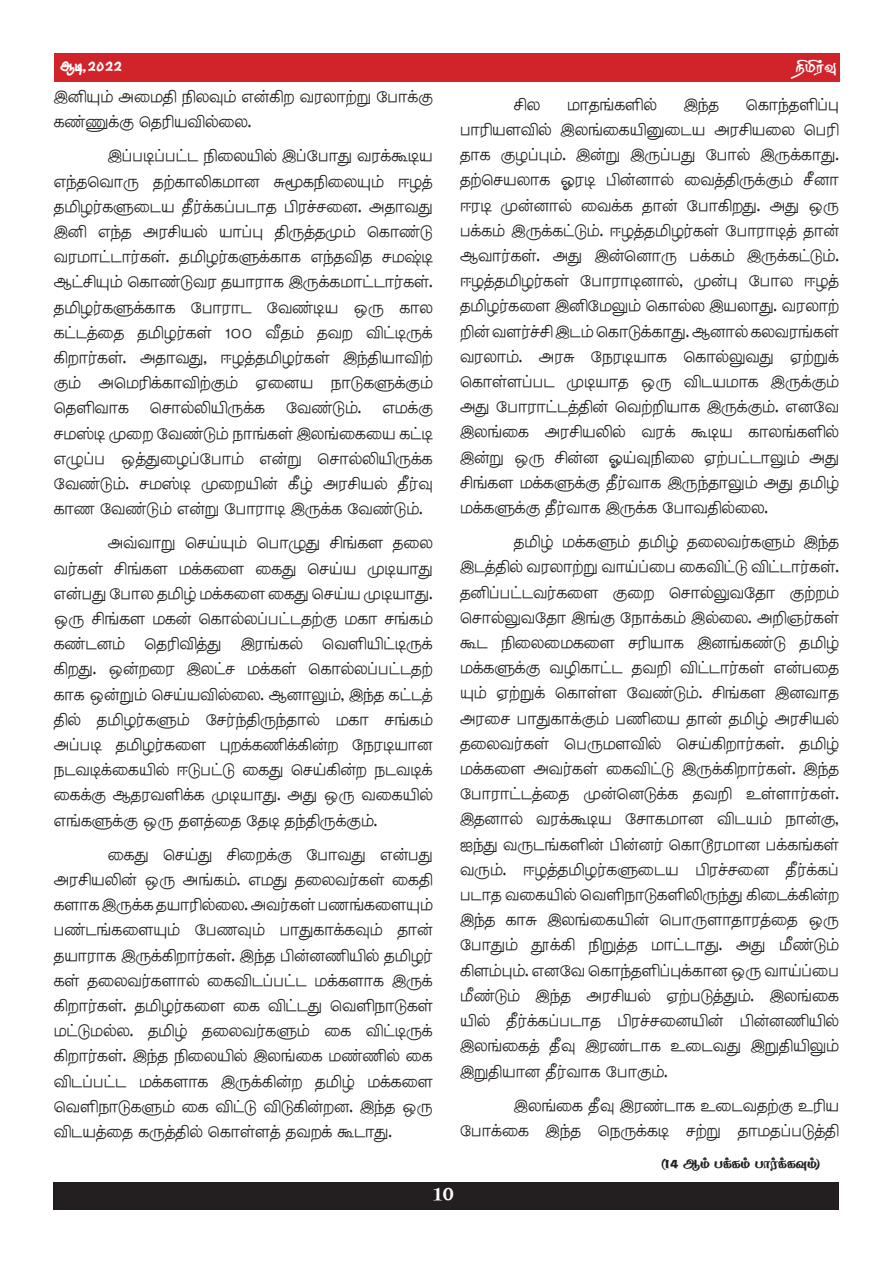
<style>
.page{position:relative;width:893px;height:1263px;background:#fff}
.page>*{position:absolute;margin:0;border:0;box-sizing:border-box;transform-origin:0 0}
.t1{font:27px "NC Geetha";color:#fff}
.t2{font:21px/25.2px "NC Veena";color:#231f20;text-align:justify}
.t3{font:19.5px "NC Elam";color:#fff}
.t4{font:19.5px "NC Kanesh";color:#fff}
.t5{font:18px "NC Vemalan";color:#231f20}
</style>
<div class="page">
<div style="left:54px;top:54px;width:785px;height:28px;background:#d1232a"></div>
<div style="left:54px;top:1182px;width:785px;height:27px;background:#231f20"></div>
<p class="t3" style="left:60px;top:56px;width:64px">Mb&gt;2022</p>
<p class="t4" style="left:796px;top:57px;width:42px">epkpu;T</p>
<p class="t2" style="left:54px;top:84px;width:380px">,dpAk; mikjp epyTk; vd;fpw tuyhw;W Nghf;F fz;Zf;F njupatpy;iy.</p>
<p class="t2" style="left:54px;top:144px;width:380px;text-indent:54px">,g;gbg;gl;l epiyapy; ,g;NghJ tuf;$ba ve;jnthU jw;fhypfkhd R%fepiyAk; &lt;oj; jkpou;fSila jPu;f;fg;glhj gpur;rid. mjhtJ ,dp ve;j murpay; ahg;G jpUj;jKk; nfhz;L tukhl;lhu;fs;. jkpou;fSf;fhf ve;jtpj rk\;b Ml;rpAk; nfhz;Ltu jahuhf ,Uf;fkhl;lhu;fs;. jkpou;fSf;fhf Nghuhl Ntz;ba xU fhy fl;lj;ij jkpou;fs; 100 tPjk; jtw tpl;bUf; fpwhu;fs;. mjhtJ&gt; &lt;oj;jkpou;fs; ,e;jpahtpw; Fk; mnkupf;fhtpw;Fk; Vida ehLfSf;Fk; njspthf nrhy;ypapUf;f Ntz;Lk;. vkf;F rk];b Kiw Ntz;Lk; ehq;fs; ,yq;ifia fl;b vOg;g xj;Jiog;Nghk; vd;W nrhy;ypapUf;f Ntz;Lk;. rk];b Kiwapd; fPo; murpay; jPu;T fhz Ntz;Lk; vd;W Nghuhb ,Uf;f Ntz;Lk;.</p>
<p class="t2" style="left:54px;top:531px;width:380px;text-indent:54px">mt;thW nra;Ak; nghOJ rpq;fs jiy tu;fs; rpq;fs kf;fis ifJ nra;a KbahJ vd;gJ Nghy jkpo; kf;fis ifJ nra;a KbahJ. xU rpq;fs kfd; nfhy;yg;gl;ljw;F kfh rq;fk; fz;ldk; njuptpj;J ,uq;fy; ntspapl;bUf; fpwJ. xd;wiu ,yl;r kf;fs; nfhy;yg;gl;ljw; fhf xd;Wk; nra;atpy;iy. MdhYk;&gt; ,e;j fl;lj; jpy; jkpou;fSk; Nru;e;jpUe;jhy; kfh rq;fk; mg;gb jkpou;fis Gwf;fzpf;fpd;w Neubahd eltbf;ifapy; &lt;Lgl;L ifJ nra;fpd;w eltbf; iff;F Mjutspf;f KbahJ. mJ xU tifapy; vq;fSf;F xU jsj;ij Njb je;jpUf;Fk;.</p>
<p class="t2" style="left:54px;top:842px;width:380px;text-indent:54px">ifJ nra;J rpiwf;F NghtJ vd;gJ murpaypd; xU mq;fk;. vkJ jiytu;fs; ifjp fshf ,Uf;f jahupy;iy. mtu;fs; gzq;fisAk; gz;lq;fisAk; NgzTk; ghJfhf;fTk; jhd; jahuhf ,Uf;fpwhu;fs;. ,e;j gpd;dzpapy; jkpou; fs; jiytu;fshy; iftplg;gl;l kf;fshf ,Uf; fpwhu;fs;. jkpou;fis if tpl;lJ ntspehLfs; kl;Lky;y. jkpo; jiytu;fSk; if tpl;bUf; fpwhu;fs;. ,e;j epiyapy; ,yq;if kz;zpy; if tplg;gl;l kf;fshf ,Uf;fpd;w jkpo; kf;fis ntspehLfSk; if tpl;L tpLfpd;wd. ,e;j xU tplaj;ij fUj;jpy; nfhs;sj; jtwf; $lhJ.</p>
<p class="t2" style="left:460px;top:92px;width:380px;text-indent:286px">nfhe;jspg;G ghupastpy; ,yq;ifapDila murpaiy ngup jhf Fog;Gk;. ,d;W ,Ug;gJ Nghy; ,Uf;fhJ. jw;nrayhf Xub gpd;dhy; itj;jpUf;Fk; rPdh &lt;ub Kd;dhy; itf;f jhd; NghfpwJ. mJ xU gf;fk; ,Uf;fl;Lk;. &lt;oj;jkpou;fs; Nghuhbj; jhd; Mthu;fs;. mJ ,d;ndhU gf;fk; ,Uf;fl;Lk;. &lt;oj;jkpou;fs; Nghuhbdhy;&gt; Kd;G Nghy &lt;oj; jkpou;fis ,dpNkYk; nfhy;y ,ayhJ. tuyhw; wpd; tsu;r;rp ,lk; nfhLf;fhJ. Mdhy; fytuq;fs; tuyhk;. muR Neubahf nfhy;YtJ Vw;Wf; nfhs;sg;gl Kbahj xU tplakhf ,Uf;Fk; mJ Nghuhl;lj;jpd; ntw;wpahf ,Uf;Fk;. vdNt ,yq;if murpaypy; tuf; $ba fhyq;fspy; ,d;W xU rpd;d Xa;Tepiy Vw;gl;lhYk; mJ rpq;fs kf;fSf;F jPu;thf ,Ue;jhYk; mJ jkpo; kf;fSf;F jPu;thf ,Uf;f Nghtjpy;iy.</p>
<p class="t2" style="left:460px;top:530px;width:380px;text-indent:54px">jkpo; kf;fSk; jkpo; jiytu;fSk; ,e;j ,lj;jpy; tuyhw;W tha;g;ig iftpl;L tpl;lhu;fs;. jdpg;gl;ltu;fis Fiw nrhy;YtNjh Fw;wk; nrhy;YtNjh ,q;F Nehf;fk; ,y;iy. mwpQu;fs; $l epiyikfis rupahf ,dq;fz;L jkpo; kf;fSf;F topfhl;l jtwp tpl;lhu;fs; vd;gij Ak; Vw;Wf; nfhs;s Ntz;Lk;. rpq;fs ,dthj muir ghJfhf;Fk; gzpia jhd; jkpo; murpay; jiytu;fs; ngUkstpy; nra;fpwhu;fs;. jkpo; kf;fis mtu;fs; iftpl;L ,Uf;fpwhu;fs;. ,e;j Nghuhl;lj;ij Kd;ndLf;f jtwp cs;shu;fs;. ,jdhy; tuf;$ba Nrhfkhd tplak; ehd;F&gt; Ie;J tUlq;fspd; gpd;du; nfh^ukhd gf;fq;fs; tUk;. &lt;oj;jkpou;fSila gpur;rid jPu;f;fg; glhj tifapy; ntspehLfspypUe;J fpilf;fpd;w ,e;j fhR ,yq;ifapd; nghUshjhuj;ij xU NghJk; J}f;fp epWj;j khl;lhJ. mJ kPz;Lk; fpsk;Gk;. vdNt nfhe;jspg;Gf;fhd xU tha;g;ig kPz;Lk; ,e;j murpay; Vw;gLj;Jk;. ,yq;if apy; jPu;f;fg;glhj gpur;ridapd; gpd;dzpapy; ,yq;ifj; jPT ,uz;lhf ciltJ ,WjpapYk; ,Wjpahd jPu;thf NghFk;.</p>
<p class="t2" style="left:460px;top:1093px;width:380px;text-align:right">,yq;if jPT ,uz;lhf ciltjw;F cupa<br>Nghf;if ,e;j neUf;fb rw;W jhkjg;gLj;jp</p>
<p class="t5" style="left:661px;top:1154px;width:161px">(14 Mk; gf;fk; ghu;f;fTk;)</p>
<p class="t2" style="left:514px;top:92px;width:28px">rpy</p>
<p class="t2" style="left:567px;top:92px;width:91px">khjq;fspy;</p>
<p class="t2" style="left:684px;top:92px;width:37px">,e;j</p>
<p class="t1" style="left:433px;top:1180px;width:23px">10</p>
</div>
